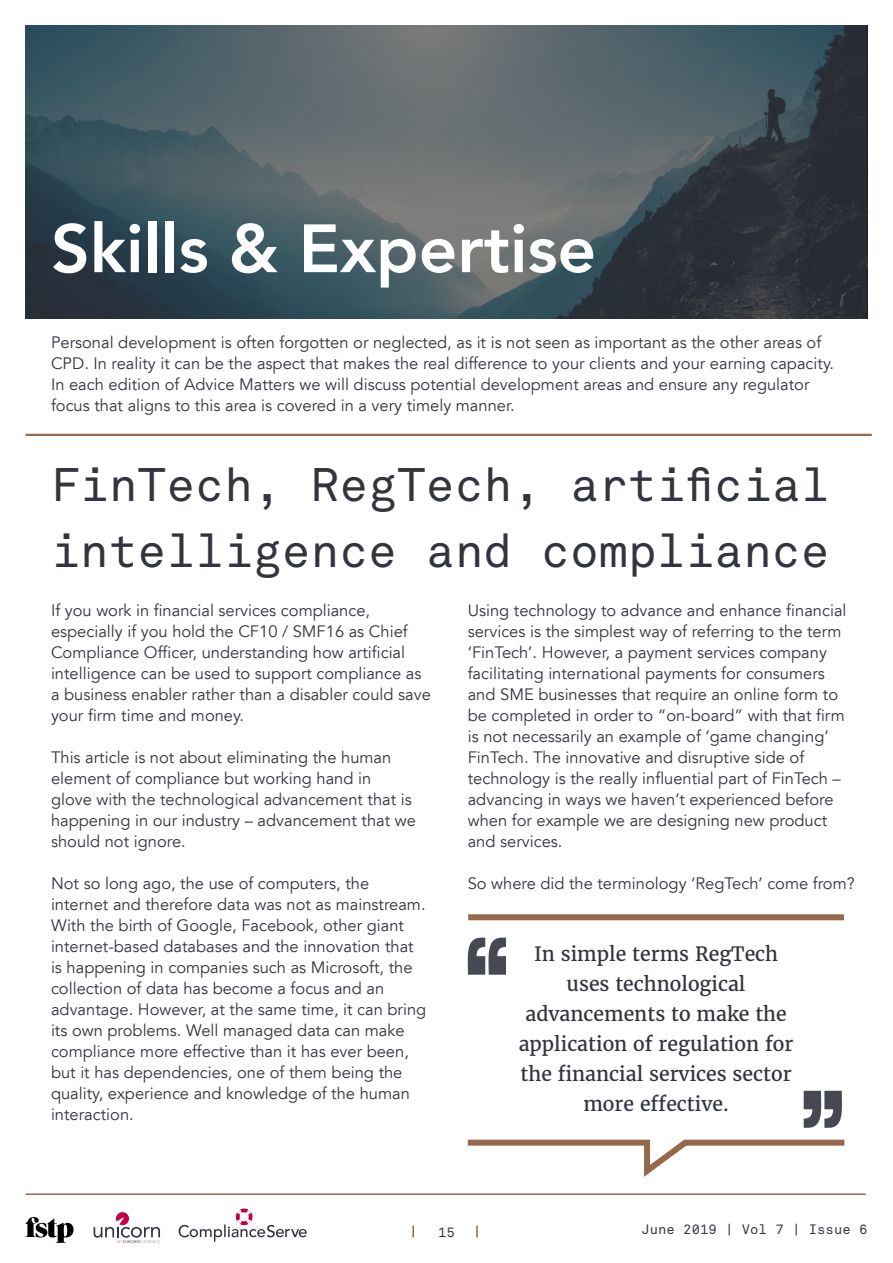
<style>
.page{position:relative;width:893px;height:1263px;background:#fff}
.page>*{position:absolute;margin:0;border:0;box-sizing:border-box;transform-origin:0 0}
.t1{font:800 67.5px "Avenir LT";color:#fff}
.t2{font:46.5px/66px "Akkurat Mono";color:#32353e}
.t3{font:19.5px/30px "Merriweather";color:#32353e;text-align:center}
.t4{font:16.5px/21px "Avenir LT";color:#32353e}
.t5{font:13.5px "Akkurat Mono";color:#32353e}
</style>
<div class="page">
<svg style="left:412px;top:1225px;width:2px;height:12px"></svg>
<svg style="left:476px;top:1225px;width:2px;height:12px"></svg>
<svg style="left:26px;top:1217px;width:47px;height:26px"></svg>
<hr style="left:26px;top:1193px;width:840px;height:2px;background:#96694c">
<svg style="left:94px;top:1212px;width:66px;height:32px"></svg>
<svg style="left:179px;top:1208px;width:128px;height:34px"></svg>
<svg style="left:26px;top:26px;width:841px;height:293px;background:#49575e"></svg>
<hr style="left:26px;top:434px;width:846px;height:2px;background:#96694c">
<svg style="left:467px;top:1139px;width:378px;height:38px"></svg>
<div style="left:468px;top:914px;width:376px;height:6px;background:#96694c"></div>
<svg style="left:804px;top:1091px;width:38px;height:37px"></svg>
<svg style="left:468px;top:938px;width:38px;height:37px"></svg>
<h1 class="t1" style="left:51px;top:209px;width:547px">Skills &amp; Expertise</h1>
<p class="t4" style="left:51px;top:333px;width:784px">Personal development is often forgotten or neglected, as it is not seen as important as the other areas of CPD. In reality it can be the aspect that makes the real difference to your clients and your earning capacity.<br>In each edition of Advice Matters we will discuss potential development areas and ensure any regulator focus that aligns to this area is covered in a very timely manner.</p>
<h2 class="t2" style="left:51px;top:453px;width:780px">FinTech, RegTech, artificial intelligence and compliance</h2>
<p class="t4" style="left:51px;top:601px;width:381px">If you work in financial services compliance, especially if you hold the CF10 / SMF16 as Chief Compliance Officer, understanding how artificial intelligence can be used to support compliance as a business enabler rather than a disabler could save your firm time and money.</p>
<p class="t4" style="left:51px;top:748px;width:366px">This article is not about eliminating the human element of compliance but working hand in glove with the technological advancement that is happening in our industry – advancement that we should not ignore.</p>
<p class="t4" style="left:51px;top:874px;width:377px">Not so long ago, the use of computers, the internet and therefore data was not as mainstream.<br>With the birth of Google, Facebook, other giant internet-based databases and the innovation that is happening in companies such as Microsoft, the collection of data has become a focus and an advantage. However, at the same time, it can bring its own problems. Well managed data can make compliance more effective than it has ever been, but it has dependencies, one of them being the quality, experience and knowledge of the human interaction.</p>
<p class="t4" style="left:468px;top:601px;width:380px">Using technology to advance and enhance financial services is the simplest way of referring to the term ‘FinTech’. However, a payment services company facilitating international payments for consumers and SME businesses that require an online form to be completed in order to “on-board” with that firm is not necessarily an example of ‘game changing’ FinTech. The innovative and disruptive side of technology is the really influential part of FinTech – advancing in ways we haven’t experienced before when for example we are designing new product and services.</p>
<p class="t4" style="left:468px;top:874px;width:388px">So where did the terminology ‘RegTech’ come from?</p>
<p class="t3" style="left:519px;top:939px;width:276px">In simple terms RegTech uses technological advancements to make the application of regulation for the financial services sector more effective.</p>
<p class="t5" style="left:438px;top:1224px;width:18px">15</p>
<p class="t5" style="left:641px;top:1222px;width:227px">June 2019 | Vol 7 | Issue 6</p>
</div>
